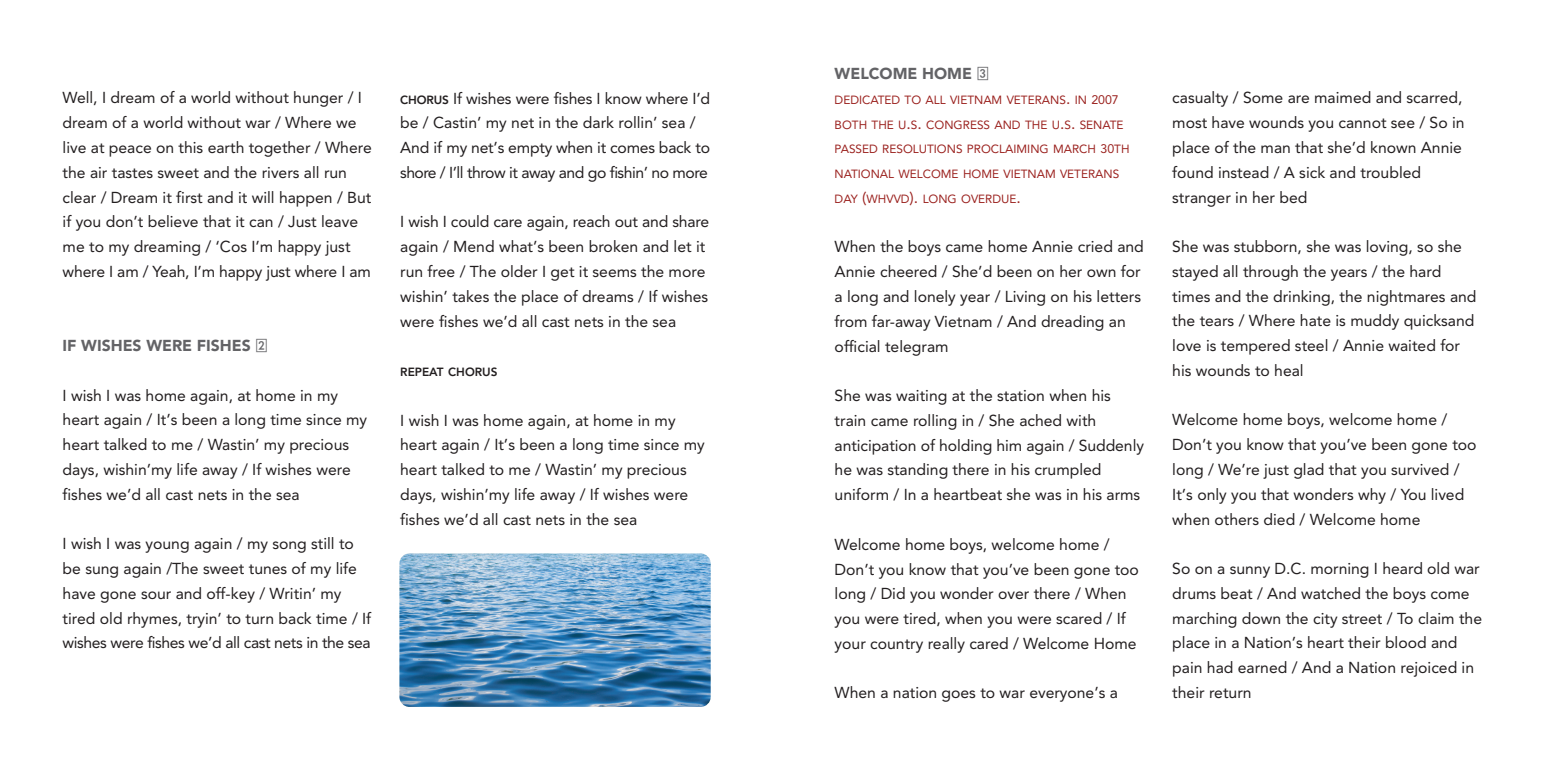
<style>
.page{position:relative;width:1544px;height:762px;background:#fff}
.page>*{position:absolute;margin:0;border:0;box-sizing:border-box;transform-origin:0 0}
.t1{font:15.75px/24.8px "Avenir";color:#231f20}
.t2{font:900 15.75px "Avenir";color:#636366}
.t3{font:11.7px/24.8px "Avenir";color:#9b221f}
.t4{font:800 11.7px "Avenir";color:#231f20}
.s1{font-family:"Number Box";font-weight:400}
.s2{font-weight:800;font-size:11.7px}
.s3{font-size:15.75px}
.s4{font-size:12.38px}
</style>
<div class="page">
<img style="left:399px;top:553px;width:311px;height:153px;border-radius:10px">
<p class="t1" style="left:63px;top:87px;width:311px">Well, I dream of a world without hunger / I dream of a world without war / Where we live at peace on this earth together / Where the air tastes sweet and the rivers all run clear / Dream it first and it will happen / But if you don’t believe that it can / Just leave me to my dreaming / ‘Cos I’m happy just where I am / Yeah, I’m happy just where I am</p>
<p class="t2" style="left:63px;top:339px;width:207px">IF WISHES WERE FISHES <span class="s1">2</span></p>
<p class="t1" style="left:63px;top:384px;width:306px">I wish I was home again, at home in my heart again / It’s been a long time since my heart talked to me / Wastin’ my precious days, wishin’my life away / If wishes were fishes we’d all cast nets in the sea</p>
<p class="t1" style="left:63px;top:532px;width:310px">I wish I was young again / my song still to be sung again /The sweet tunes of my life have gone sour and off-key / Writin’ my tired old rhymes, tryin’ to turn back time / If wishes were fishes we’d all cast nets in the sea</p>
<p class="t1" style="left:400px;top:87px;width:311px"><span class="s2">CHORUS</span> If wishes were fishes I know where I’d be / Castin’ my net in the dark rollin’ sea / And if my net’s empty when it comes back to shore / I’ll throw it away and go fishin’ no more</p>
<p class="t1" style="left:400px;top:211px;width:311px">I wish I could care again, reach out and share again / Mend what’s been broken and let it run free / The older I get it seems the more wishin’ takes the place of dreams / If wishes were fishes we’d all cast nets in the sea</p>
<p class="t4" style="left:400px;top:367px;width:99px">REPEAT CHORUS</p>
<p class="t1" style="left:400px;top:409px;width:306px">I wish I was home again, at home in my heart again / It’s been a long time since my heart talked to me / Wastin’ my precious days, wishin’my life away / If wishes were fishes we’d all cast nets in the sea</p>
<p class="t2" style="left:834px;top:67px;width:156px">WELCOME HOME <span class="s1">3</span></p>
<p class="t3" style="left:834px;top:88px;width:296px">DEDICATED TO ALL VIETNAM VETERANS<span class="s3">.</span> IN <span class="s4">2007<br></span>BOTH THE U<span class="s3">.</span>S<span class="s3">.</span> CONGRESS AND THE U<span class="s3">.</span>S<span class="s3">.</span> SENATE PASSED RESOLUTIONS PROCLAIMING MARCH <span class="s4">30</span>TH NATIONAL WELCOME HOME VIETNAM VETERANS DAY <span class="s3">(</span>WHVVD<span class="s3">).</span> LONG OVERDUE<span class="s3">.</span></p>
<p class="t1" style="left:834px;top:236px;width:311px">When the boys came home Annie cried and Annie cheered / She’d been on her own for a long and lonely year / Living on his letters from far-away Vietnam / And dreading an official telegram</p>
<p class="t1" style="left:834px;top:384px;width:311px">She was waiting at the station when his train came rolling in / She ached with anticipation of holding him again / Suddenly he was standing there in his crumpled uniform / In a heartbeat she was in his arms</p>
<p class="t1" style="left:834px;top:533px;width:306px">Welcome home boys, welcome home / Don’t you know that you’ve been gone too long / Did you wonder over there / When you were tired, when you were scared / If your country really cared / Welcome Home</p>
<p class="t1" style="left:834px;top:681px;width:285px">When a nation goes to war everyone’s a</p>
<p class="t1" style="left:1172px;top:87px;width:294px">casualty / Some are maimed and scarred, most have wounds you cannot see / So in place of the man that she’d known Annie found instead / A sick and troubled stranger in her bed</p>
<p class="t1" style="left:1172px;top:235px;width:306px">She was stubborn, she was loving, so she stayed all through the years / the hard times and the drinking, the nightmares and the tears / Where hate is muddy quicksand love is tempered steel / Annie waited for his wounds to heal</p>
<p class="t1" style="left:1172px;top:409px;width:306px">Welcome home boys, welcome home / Don’t you know that you’ve been gone too long / We’re just glad that you survived / It’s only you that wonders why / You lived when others died / Welcome home</p>
<p class="t1" style="left:1172px;top:557px;width:311px">So on a sunny D.C. morning I heard old war drums beat / And watched the boys come marching down the city street / To claim the place in a Nation’s heart their blood and pain had earned / And a Nation rejoiced in their return</p>
</div>
